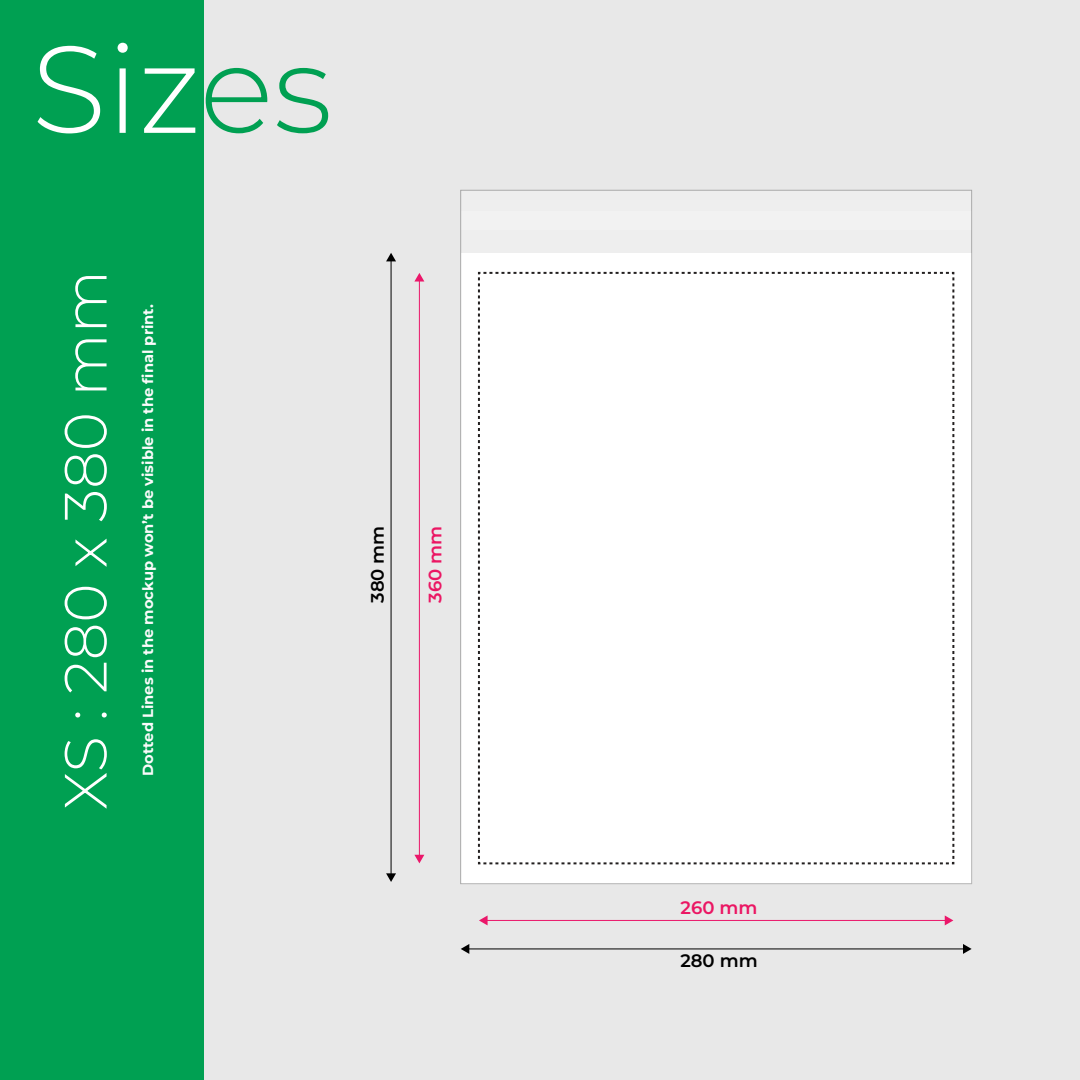
<style>
.page{position:relative;width:1080px;height:1080px;background:#fff}
.page>*{position:absolute;margin:0;border:0;box-sizing:border-box;transform-origin:0 0}
.t1{font:300 123.5px "Montserrat";color:#fff}
.t2{font:300 59.5px "Montserrat";color:#fff}
.t3{font:600 18px "Montserrat";color:#000}
.t4{font:600 18px "Montserrat";color:#eb1663}
.t5{font:700 14.7px "Montserrat";color:#fbfbfb}
.s1{color:#00a052}
</style>
<div class="page">
<div style="left:1px;top:0;width:1079px;height:1080px;background:#e8e8e8"></div>
<div style="left:0;top:0;width:204px;height:1080px;background:#00a052"></div>
<hr style="left:391px;top:260px;width:1px;height:615px;background:#000">
<svg style="left:386px;top:253px;width:10px;height:8px"></svg>
<svg style="left:386px;top:873px;width:10px;height:9px"></svg>
<hr style="left:419px;top:280px;width:1px;height:576px;background:#eb176a">
<svg style="left:414px;top:273px;width:10px;height:9px"></svg>
<svg style="left:414px;top:855px;width:10px;height:8px"></svg>
<hr style="left:468px;top:948px;width:496px;height:1px;background:#000">
<svg style="left:963px;top:944px;width:9px;height:10px"></svg>
<svg style="left:461px;top:944px;width:8px;height:10px"></svg>
<hr style="left:486px;top:920px;width:460px;height:1px;background:#eb176a">
<svg style="left:945px;top:915px;width:8px;height:10px"></svg>
<svg style="left:479px;top:915px;width:9px;height:10px"></svg>
<div style="left:461px;top:190px;width:511px;height:694px;background:#eee"></div>
<div style="left:461px;top:253px;width:511px;height:631px;background:#fff"></div>
<div style="left:461px;top:211px;width:511px;height:18px;background:#f2f2f2"></div>
<svg style="left:477px;top:271px;width:478px;height:594px"></svg>
<h1 class="t1" style="left:31px;top:7px;width:303px">Siz<span class="s1">es</span></h1>
<h2 class="t2" style="left:46px;top:810px;width:541px;rotate:-90deg">XS : 280 x 380 mm</h2>
<p class="t5" style="left:138px;top:776px;width:473px;rotate:-90deg">Dotted Lines in the mockup won’t be visible in the final print.</p>
<p class="t3" style="left:365px;top:603px;width:79px;rotate:-90deg">380 mm</p>
<p class="t4" style="left:423px;top:603px;width:78px;rotate:-90deg">360 mm</p>
<p class="t4" style="left:681px;top:896px;width:78px">260 mm</p>
<p class="t3" style="left:680px;top:948px;width:79px">280 mm</p>
</div>
